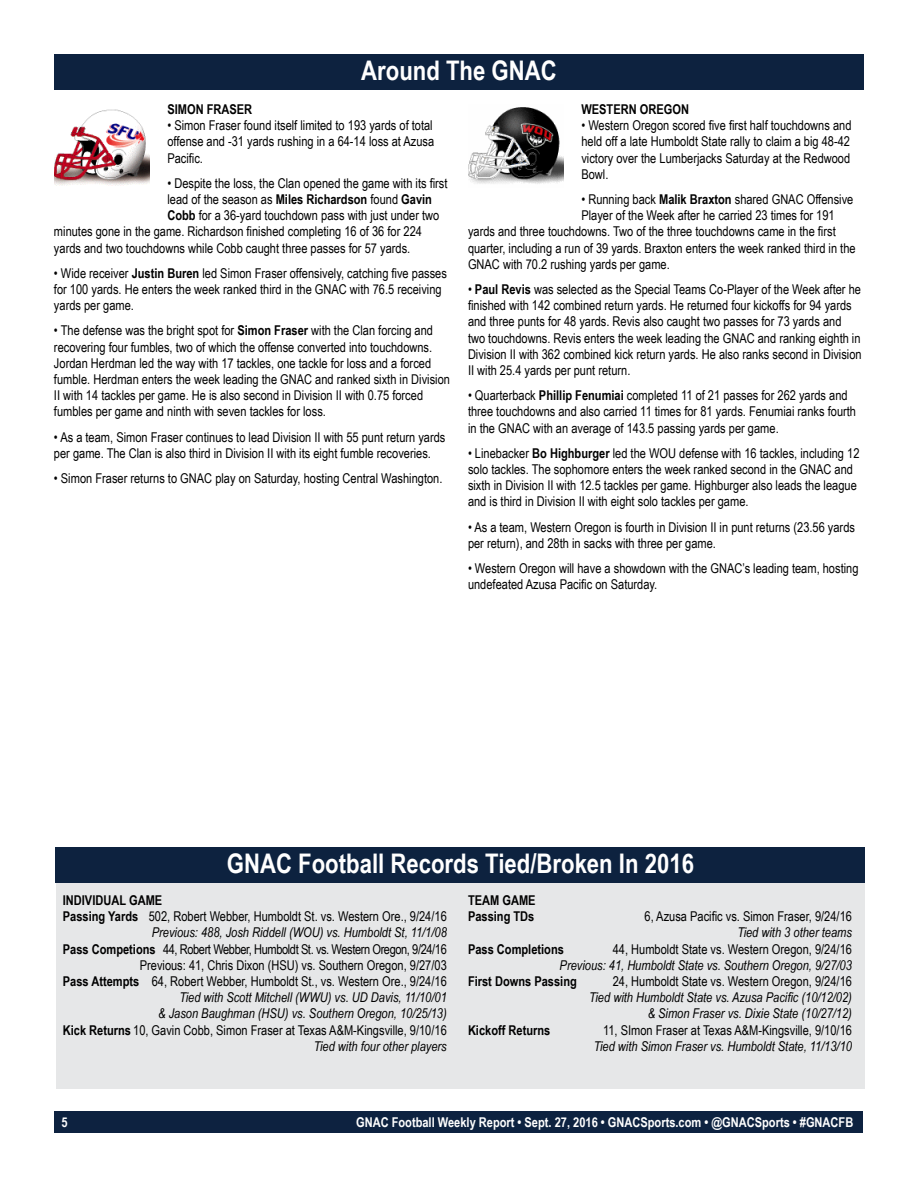
<style>
.page{position:relative;width:918px;height:1188px;background:#fff}
.page>*{position:absolute;margin:0;border:0;box-sizing:border-box;transform-origin:0 0}
.t1{font:700 27px "Arial Narrow";color:#fff}
.t2{font:13.5px/16.2px "Arial Narrow";color:#000}
.t3{font:italic 13.5px/16.2px "Arial Narrow";color:#000;text-align:right}
.t4{font:700 13.5px/16.2px "Arial Narrow";color:#000}
.t5{font:700 13.5px "Arial Narrow";color:#fff}
.t6{font:13.5px "Arial Narrow";letter-spacing:-.03em;color:#000}
.s1{font-weight:700}
</style>
<div class="page">
<div style="left:55px;top:1111px;width:808px;height:22px;background:#0d2240"></div>
<div style="left:54px;top:54px;width:810px;height:36px;background:#0d223f"></div>
<div style="left:56px;top:847px;width:809px;height:242px;background:#e6e7e8"></div>
<div style="left:56px;top:847px;width:810px;height:36px;background:#0d223f"></div>
<img style="left:54px;top:109px;width:95px;height:77px">
<img style="left:468px;top:107px;width:95px;height:77px">
<h1 class="t1" style="left:361px;top:50px;width:197px">Around The GNAC</h1>
<p class="t4" style="left:167px;top:100px;width:86px">SIMON FRASER</p>
<p class="t2" style="left:167px;top:117px;width:268px;text-align:justify">• Simon Fraser found itself limited to 193 yards of total offense and -31 yards rushing in a 64-14 loss at Azusa Pacific.</p>
<p class="t2" style="left:167px;top:174px;width:282px">• Despite the loss, the Clan opened the game with its first</p>
<p class="t2" style="left:167px;top:191px;width:266px">lead of the season as <span class="s1">Miles Richardson</span> found <span class="s1">Gavin</span></p>
<p class="t2" style="left:167px;top:207px;width:273px"><span class="s1">Cobb</span> for a 36-yard touchdown pass with just under two</p>
<p class="t2" style="left:54px;top:223px;width:369px">minutes gone in the game. Richardson finished completing 16 of 36 for 224</p>
<p class="t2" style="left:54px;top:239px;width:358px">yards and two touchdowns while Cobb caught three passes for 57 yards.</p>
<p class="t2" style="left:54px;top:264px;width:394px">• Wide receiver <span class="s1">Justin Buren</span> led Simon Fraser offensively, catching five passes for 100 yards. He enters the week ranked third in the GNAC with 76.5 receiving yards per game.</p>
<p class="t2" style="left:54px;top:322px;width:397px">• The defense was the bright spot for <span class="s1">Simon Fraser</span> with the Clan forcing and recovering four fumbles, two of which the offense converted into touchdowns.<br>Jordan Herdman led the way with 17 tackles, one tackle for loss and a forced fumble. Herdman enters the week leading the GNAC and ranked sixth in Division II with 14 tackles per game. He is also second in Division II with 0.75 forced fumbles per game and ninth with seven tackles for loss.</p>
<p class="t2" style="left:54px;top:428px;width:393px">• As a team, Simon Fraser continues to lead Division II with 55 punt return yards per game. The Clan is also third in Division II with its eight fumble recoveries.</p>
<p class="t2" style="left:54px;top:470px;width:390px">• Simon Fraser returns to GNAC play on Saturday, hosting Central Washington.</p>
<p class="t4" style="left:581px;top:100px;width:109px">WESTERN OREGON</p>
<p class="t2" style="left:581px;top:117px;width:272px;text-align:justify">• Western Oregon scored five first half touchdowns and held off a late Humboldt State rally to claim a big 48-42 victory over the Lumberjacks Saturday at the Redwood Bowl.</p>
<p class="t2" style="left:581px;top:191px;width:273px">• Running back <span class="s1">Malik Braxton</span> shared GNAC Offensive</p>
<p class="t2" style="left:581px;top:207px;width:255px">Player of the Week after he carried 23 times for 191</p>
<p class="t2" style="left:468px;top:223px;width:369px">yards and three touchdowns. Two of the three touchdowns came in the first</p>
<p class="t2" style="left:468px;top:239px;width:389px">quarter, including a run of 39 yards. Braxton enters the week ranked third in the</p>
<p class="t2" style="left:468px;top:255px;width:203px">GNAC with 70.2 rushing yards per game.</p>
<p class="t2" style="left:468px;top:281px;width:395px">• <span class="s1">Paul Revis</span> was selected as the Special Teams Co-Player of the Week after he finished with 142 combined return yards. He returned four kickoffs for 94 yards and three punts for 48 yards. Revis also caught two passes for 73 yards and two touchdowns. Revis enters the week leading the GNAC and ranking eighth in Division II with 362 combined kick return yards. He also ranks second in Division II with 25.4 yards per punt return.</p>
<p class="t2" style="left:468px;top:387px;width:390px">• Quarterback <span class="s1">Phillip Fenumiai</span> completed 11 of 21 passes for 262 yards and three touchdowns and also carried 11 times for 81 yards. Fenumiai ranks fourth in the GNAC with an average of 143.5 passing yards per game.</p>
<p class="t2" style="left:468px;top:444px;width:393px">• Linebacker <span class="s1">Bo Highburger</span> led the WOU defense with 16 tackles, including 12 solo tackles. The sophomore enters the week ranked second in the GNAC and sixth in Division II with 12.5 tackles per game. Highburger also leads the league and is third in Division II with eight solo tackles per game.</p>
<p class="t2" style="left:468px;top:518px;width:389px">• As a team, Western Oregon is fourth in Division II in punt returns (23.56 yards per return), and 28th in sacks with three per game.</p>
<p class="t2" style="left:468px;top:560px;width:392px">• Western Oregon will have a showdown with the GNAC’s leading team, hosting undefeated Azusa Pacific on Saturday.</p>
<h1 class="t1" style="left:227px;top:843px;width:469px">GNAC Football Records Tied/Broken In 2016</h1>
<p class="t4" style="left:63px;top:891px;width:101px">INDIVIDUAL GAME</p>
<p class="t2" style="left:63px;top:908px;width:385px"><span class="s1">Passing Yards</span> 502, Robert Webber, Humboldt St. vs. Western Ore., 9/24/16</p>
<p class="t3" style="left:152px;top:924px;width:296px">Previous: 488, Josh Riddell (WOU) vs. Humboldt St, 11/1/08</p>
<p class="t6" style="left:63px;top:939px;width:385px"><span class="s1">Pass Competions</span> 44, Robert Webber, Humboldt St. vs. Western Oregon, 9/24/16</p>
<p class="t2" style="left:140px;top:956px;width:309px">Previous: 41, Chris Dixon (HSU) vs. Southern Oregon, 9/27/03</p>
<p class="t2" style="left:63px;top:973px;width:385px"><span class="s1">Pass Attempts</span> 64, Robert Webber, Humboldt St., vs. Western Ore., 9/24/16</p>
<p class="t3" style="left:180px;top:989px;width:269px">Tied with Scott Mitchell (WWU) vs. UD Davis, 11/10/01</p>
<p class="t3" style="left:158px;top:1005px;width:290px">&amp; Jason Baughman (HSU) vs. Southern Oregon, 10/25/13)</p>
<p class="t2" style="left:63px;top:1021px;width:385px"><span class="s1">Kick Returns</span> 10, Gavin Cobb, Simon Fraser at Texas A&amp;M-Kingsville, 9/10/16</p>
<p class="t3" style="left:314px;top:1038px;width:135px">Tied with four other players</p>
<p class="t4" style="left:468px;top:891px;width:69px">TEAM GAME<br>Passing TDs</p>
<p class="t2" style="left:645px;top:908px;width:209px">6, Azusa Pacific vs. Simon Fraser, 9/24/16</p>
<p class="t3" style="left:737px;top:924px;width:116px">Tied with 3 other teams</p>
<p class="t4" style="left:468px;top:940px;width:97px">Pass Completions</p>
<p class="t2" style="left:613px;top:940px;width:241px">44, Humboldt State vs. Western Oregon, 9/24/16</p>
<p class="t3" style="left:560px;top:957px;width:294px">Previous: 41, Humboldt State vs. Southern Oregon, 9/27/03</p>
<p class="t4" style="left:468px;top:972px;width:110px">First Downs Passing</p>
<p class="t2" style="left:613px;top:973px;width:241px">24, Humboldt State vs. Western Oregon, 9/24/16</p>
<p class="t3" style="left:589px;top:989px;width:264px">Tied with Humboldt State vs. Azusa Pacific (10/12/02) &amp; Simon Fraser vs. Dixie State (10/27/12)</p>
<p class="t4" style="left:468px;top:1021px;width:84px">Kickoff Returns</p>
<p class="t2" style="left:603px;top:1021px;width:250px">11, SImon Fraser at Texas A&amp;M-Kingsville, 9/10/16</p>
<p class="t3" style="left:594px;top:1038px;width:260px">Tied with Simon Fraser vs. Humboldt State, 11/13/10</p>
<p class="t5" style="left:61px;top:1112px;width:8px">5</p>
<p class="t5" style="left:356px;top:1112px;width:499px">GNAC Football Weekly Report • Sept. 27, 2016 • GNACSports.com • @GNACSports • #GNACFB</p>
</div>
